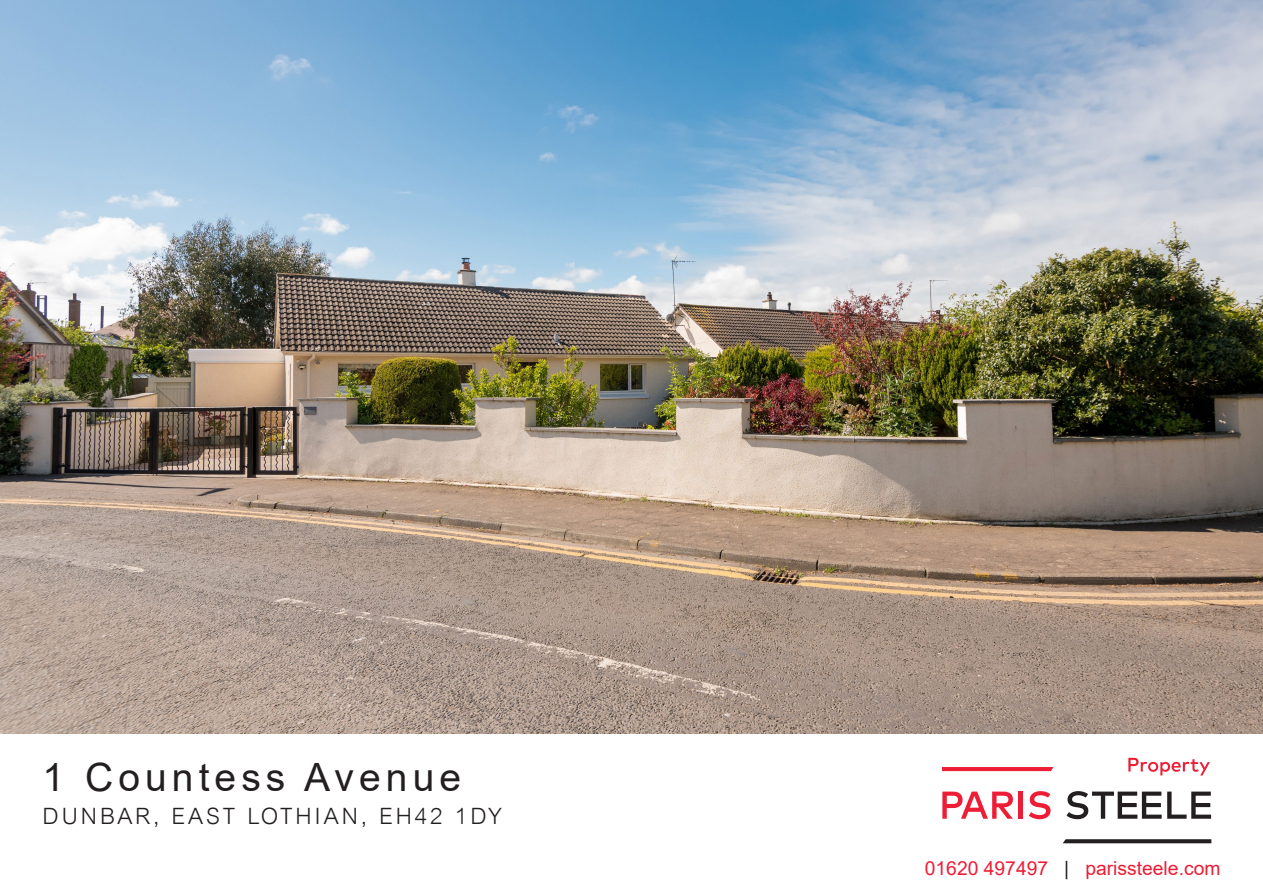
<style>
.page{position:relative;width:1263px;height:893px;background:#fff}
.page>*{position:absolute;margin:0;border:0;box-sizing:border-box;transform-origin:0 0}
._1_address{font:39px "Arial";letter-spacing:.13em;color:#231f20}
._2_Area{font:300 22.5px "Arial";letter-spacing:.13em;color:#231f20}
.t1{font:19.35px "Arial";color:#ed1d35}
.s1{color:#231f20}
</style>
<div class="page">
<img style="left:0;top:0;width:1263px;height:734px">
<svg style="left:1128px;top:758px;width:82px;height:17px"></svg>
<svg style="left:942px;top:792px;width:71px;height:27px"></svg>
<hr style="left:1019px;top:792px;width:4px;height:27px;background:#ed1d35">
<svg style="left:1029px;top:791px;width:21px;height:28px"></svg>
<svg style="left:1066px;top:791px;width:145px;height:28px"></svg>
<svg style="left:942px;top:767px;width:111px;height:4px"></svg>
<svg style="left:1063px;top:839px;width:148px;height:4px"></svg>
<p class="_1_address" style="left:43px;top:751px;width:420px">1 Countess Avenue</p>
<p class="_2_Area" style="left:43px;top:803px;width:461px">DUNBAR, EAST LOTHIAN, EH42 1DY</p>
<p class="t1" style="left:925px;top:854px;width:297px">01620 497497 <span class="s1">|</span> parissteele.com</p>
</div>
